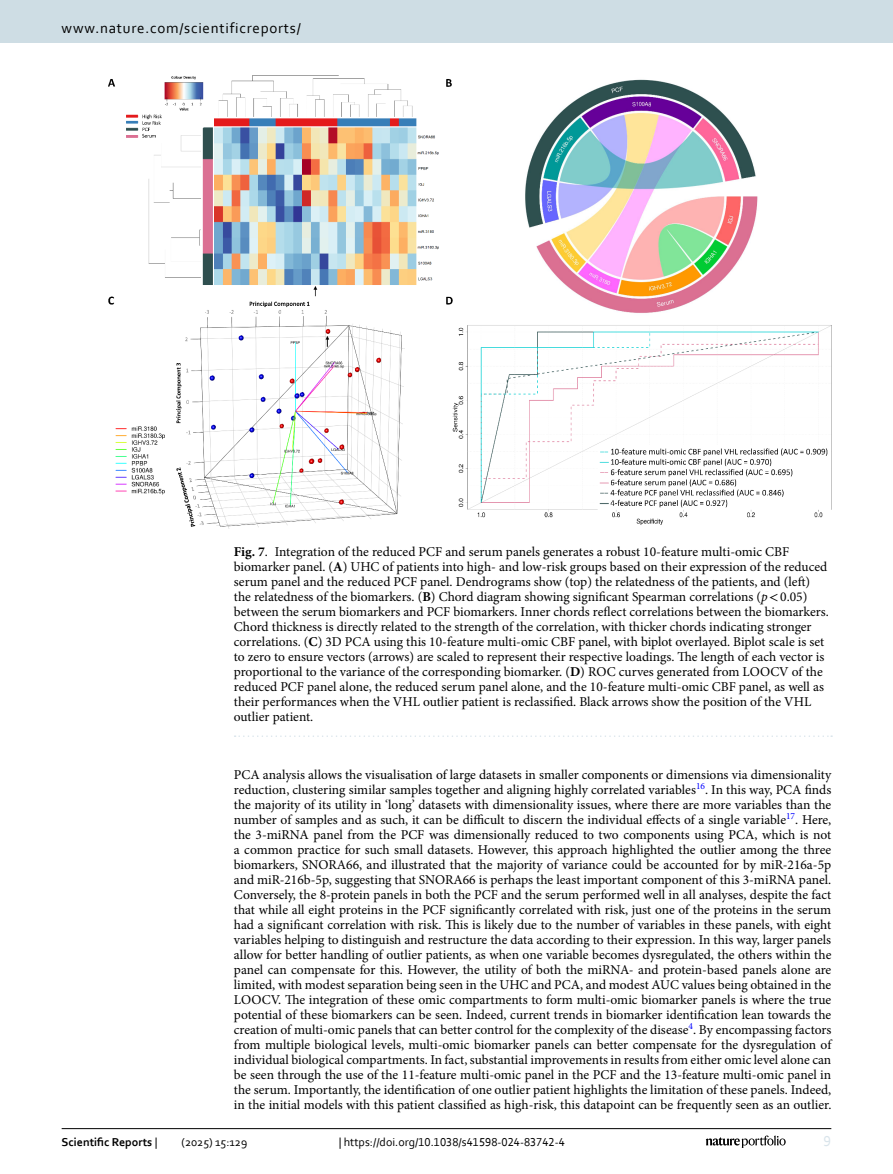
<style>
.page{position:relative;width:893px;height:1174px;background:#fff}
.page>*{position:absolute;margin:0;border:0;box-sizing:border-box;transform-origin:0 0}
.t1{font:15px "Corbel";letter-spacing:.05em;color:#000}
.t2{font:15px "Corbel";color:#d9e4eb}
.Body_Text_Indent{font:13.5px/15px "Minion Pro";color:#000;text-align:justify}
.Figure_Caption{font:13.5px/15px "Minion Pro";letter-spacing:-.005em;color:#000}
.t3{font:12px "Corbel";color:#000}
.t4{font:700 12px "Corbel";color:#000}
.s1{font-weight:700}
.s2{font-style:italic}
.s3{font-family:"STIX"}
.s4{font-weight:400}
</style>
<div class="page">
<img style="left:108px;top:76px;width:723px;height:452px">
<svg style="left:235px;top:735px;width:597px;height:2px"></svg>
<hr style="left:62px;top:1128px;width:769px;height:1px;background:#000">
<svg style="left:706px;top:1135px;width:80px;height:12px"></svg>
<div style="left:0;top:0;width:893px;height:43px;background:#cedde4"></div>
<p class="t1" style="left:62px;top:18px;width:241px">www.nature.com/scientificreports/</p>
<p class="Figure_Caption" style="left:234px;top:544px;width:596px"><span class="s1">Fig. 7</span>. Integration of the reduced PCF and serum panels generates a robust 10-feature multi-omic CBF biomarker panel. (<span class="s1">A</span>) UHC of patients into high- and low-risk groups based on their expression of the reduced serum panel and the reduced PCF panel. Dendrograms show (top) the relatedness of the patients, and (left) the relatedness of the biomarkers. (<span class="s1">B</span>) Chord diagram showing significant Spearman correlations (<span class="s2">p</span><span class="s3">&lt;</span>0.05) between the serum biomarkers and PCF biomarkers. Inner chords reflect correlations between the biomarkers.<br>Chord thickness is directly related to the strength of the correlation, with thicker chords indicating stronger correlations. (<span class="s1">C</span>) 3D PCA using this 10-feature multi-omic CBF panel, with biplot overlayed. Biplot scale is set to zero to ensure vectors (arrows) are scaled to represent their respective loadings. The length of each vector is proportional to the variance of the corresponding biomarker. (<span class="s1">D</span>) ROC curves generated from LOOCV of the reduced PCF panel alone, the reduced serum panel alone, and the 10-feature multi-omic CBF panel, as well as their performances when the VHL outlier patient is reclassified. Black arrows show the position of the VHL outlier patient.</p>
<p class="Body_Text_Indent" style="left:234px;top:767px;width:599px">PCA analysis allows the visualisation of large datasets in smaller components or dimensions via dimensionality reduction, clustering similar samples together and aligning highly correlated variables<sup>16</sup>. In this way, PCA finds the majority of its utility in ‘long’ datasets with dimensionality issues, where there are more variables than the number of samples and as such, it can be difficult to discern the individual effects of a single variable<sup>17</sup>. Here, the 3-miRNA panel from the PCF was dimensionally reduced to two components using PCA, which is not a common practice for such small datasets. However, this approach highlighted the outlier among the three biomarkers, SNORA66, and illustrated that the majority of variance could be accounted for by miR-216a-5p and miR-216b-5p, suggesting that SNORA66 is perhaps the least important component of this 3-miRNA panel.<br>Conversely, the 8-protein panels in both the PCF and the serum performed well in all analyses, despite the fact that while all eight proteins in the PCF significantly correlated with risk, just one of the proteins in the serum had a significant correlation with risk. This is likely due to the number of variables in these panels, with eight variables helping to distinguish and restructure the data according to their expression. In this way, larger panels allow for better handling of outlier patients, as when one variable becomes dysregulated, the others within the panel can compensate for this. However, the utility of both the miRNA- and protein-based panels alone are limited, with modest separation being seen in the UHC and PCA, and modest AUC values being obtained in the LOOCV. The integration of these omic compartments to form multi-omic biomarker panels is where the true potential of these biomarkers can be seen. Indeed, current trends in biomarker identification lean towards the creation of multi-omic panels that can better control for the complexity of the disease<sup>4</sup>. By encompassing factors from multiple biological levels, multi-omic biomarker panels can better compensate for the dysregulation of individual biological compartments. In fact, substantial improvements in results from either omic level alone can be seen through the use of the 11-feature multi-omic panel in the PCF and the 13-feature multi-omic panel in the serum. Importantly, the identification of one outlier patient highlights the limitation of these panels. Indeed, in the initial models with this patient classified as high-risk, this datapoint can be frequently seen as an outlier.</p>
<p class="t4" style="left:62px;top:1134px;width:97px">Scientific Reports <span class="s4">|</span></p>
<p class="t3" style="left:181px;top:1134px;width:67px">(2025) 15:129</p>
<p class="t3" style="left:339px;top:1134px;width:228px">| https://doi.org/10.1038/s41598-024-83742-4</p>
<p class="t2" style="left:824px;top:1132px;width:9px">9</p>
</div>
